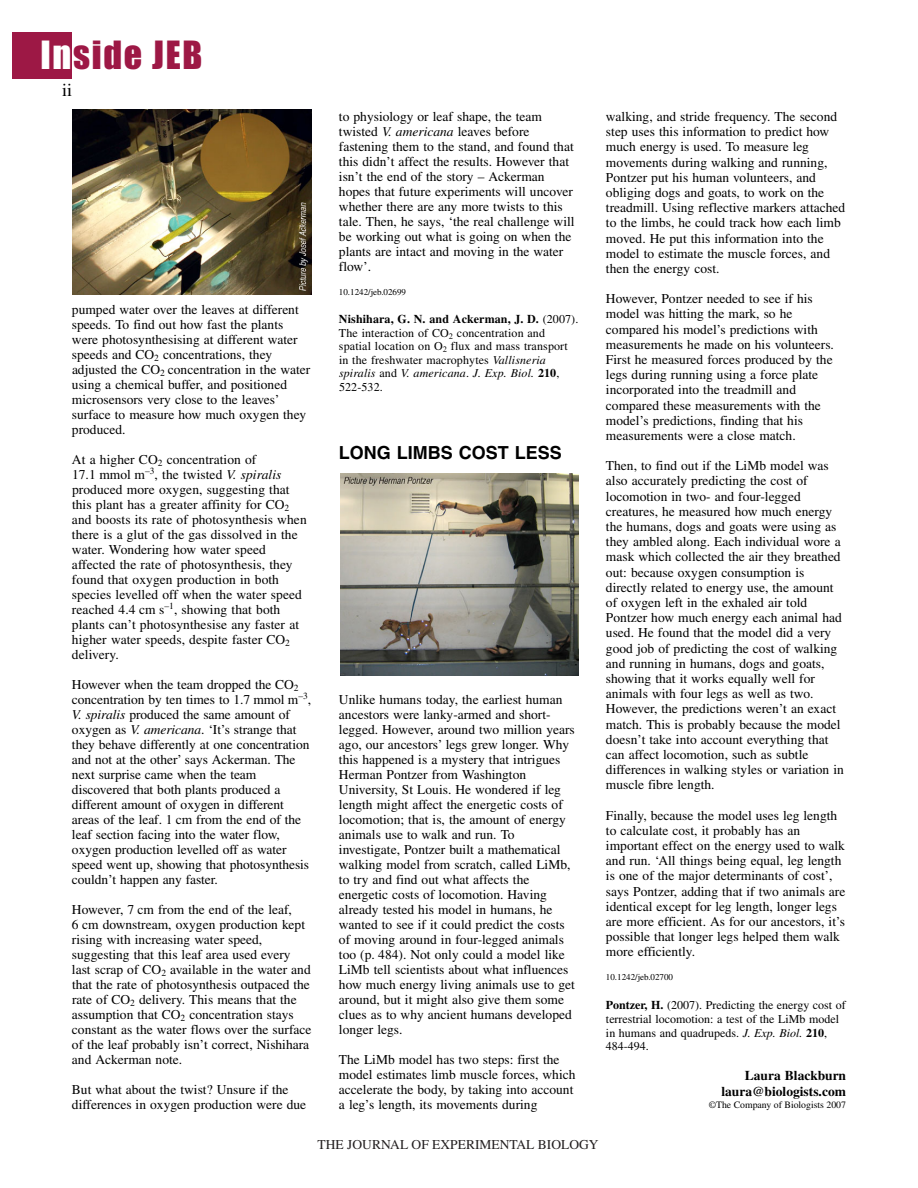
<style>
.page{position:relative;width:918px;height:1188px;background:#fff}
.page>*{position:absolute;margin:0;border:0;box-sizing:border-box;transform-origin:0 0}
.t1{font:36px "Impact";letter-spacing:.05em;color:#9d1845}
.t2{font:700 18px "Helvetica";color:#000}
.t3{font:18px "Times";color:#000}
.t4{font:13.5px/15px "Times";color:#000}
.t5{font:700 13.5px/15.1px "Times";color:#000;text-align:right}
.t6{font:13.5px "Times";color:#231f20}
.t7{font:12px/13.5px "Times";letter-spacing:.01em;color:#000}
.t8{font:9.75px "Times";color:#000}
.t9{font:9px "Times";color:#000}
.s1{color:#fff}
.s2{font-style:italic}
.s3{font-weight:700}
</style>
<div class="page">
<div style="left:12px;top:32px;width:60px;height:46px;background:#9d1845"></div>
<img style="left:72px;top:110px;width:239px;height:185px">
<img style="left:340px;top:473px;width:239px;height:203px">
<h1 class="t1" style="left:40px;top:44px;width:163px"><span class="s1">In</span>side JEB</h1>
<h2 class="t3" style="left:62px;top:84px;width:12px">ii</h2>
<p class="t4" style="left:339px;top:110px;width:237px">to physiology or leaf shape, the team twisted <span class="s2">V. americana</span> leaves before fastening them to the stand, and found that this didn’t affect the results. However that isn’t the end of the story – Ackerman hopes that future experiments will uncover whether there are any more twists to this tale. Then, he says, ‘the real challenge will be working out what is going on when the plants are intact and moving in the water flow’.</p>
<p class="t9" style="left:339px;top:289px;width:69px">10.1242/jeb.02699</p>
<p class="t7" style="left:339px;top:314px;width:241px"><span class="s3">Nishihara, G. N. and Ackerman, J. D.</span> (2007).<br>The interaction of CO<sub>2</sub> concentration and spatial location on O<sub>2</sub> flux and mass transport in the freshwater macrophytes <span class="s2">Vallisneria spiralis</span> and <span class="s2">V. americana</span>. <span class="s2">J. Exp. Biol.</span> <span class="s3">210</span>, 522-532.</p>
<p class="t4" style="left:606px;top:110px;width:241px">walking, and stride frequency. The second step uses this information to predict how much energy is used. To measure leg movements during walking and running, Pontzer put his human volunteers, and obliging dogs and goats, to work on the treadmill. Using reflective markers attached to the limbs, he could track how each limb moved. He put this information into the model to estimate the muscle forces, and then the energy cost.</p>
<p class="t4" style="left:606px;top:292px;width:230px">However, Pontzer needed to see if his model was hitting the mark, so he compared his model’s predictions with measurements he made on his volunteers.<br>First he measured forces produced by the legs during running using a force plate incorporated into the treadmill and compared these measurements with the model’s predictions, finding that his measurements were a close match.</p>
<p class="t4" style="left:606px;top:459px;width:239px">Then, to find out if the LiMb model was also accurately predicting the cost of locomotion in two- and four-legged creatures, he measured how much energy the humans, dogs and goats were using as they ambled along. Each individual wore a mask which collected the air they breathed out: because oxygen consumption is directly related to energy use, the amount of oxygen left in the exhaled air told Pontzer how much energy each animal had used. He found that the model did a very good job of predicting the cost of walking and running in humans, dogs and goats, showing that it works equally well for animals with four legs as well as two.<br>However, the predictions weren’t an exact match. This is probably because the model doesn’t take into account everything that can affect locomotion, such as subtle differences in walking styles or variation in muscle fibre length.</p>
<p class="t4" style="left:606px;top:809px;width:241px">Finally, because the model uses leg length to calculate cost, it probably has an important effect on the energy used to walk and run. ‘All things being equal, leg length is one of the major determinants of cost’, says Pontzer, adding that if two animals are identical except for leg length, longer legs are more efficient. As for our ancestors, it’s possible that longer legs helped them walk more efficiently.</p>
<p class="t9" style="left:606px;top:974px;width:69px">10.1242/jeb.02700</p>
<p class="t7" style="left:606px;top:999px;width:241px"><span class="s3">Pontzer, H.</span> (2007). Predicting the energy cost of terrestrial locomotion: a test of the LiMb model in humans and quadrupeds. <span class="s2">J. Exp. Biol.</span> <span class="s3">210</span>, 484-494.</p>
<p class="t5" style="left:721px;top:1070px;width:126px">Laura Blackburn laura@biologists.com</p>
<p class="t8" style="left:709px;top:1101px;width:139px">©The Company of Biologists 2007</p>
<p class="t4" style="left:72px;top:303px;width:240px">pumped water over the leaves at different speeds. To find out how fast the plants were photosynthesising at different water speeds and CO<sub>2</sub> concentrations, they adjusted the CO<sub>2</sub> concentration in the water using a chemical buffer, and positioned microsensors very close to the leaves’ surface to measure how much oxygen they produced.</p>
<p class="t4" style="left:72px;top:453px;width:236px">At a higher CO<sub>2</sub> concentration of 17.1<span class="s1">·</span>mmol<span class="s1">·</span>m<sup>–3</sup>, the twisted <span class="s2">V. spiralis </span>produced more oxygen, suggesting that this plant has a greater affinity for CO<sub>2 </sub>and boosts its rate of photosynthesis when there is a glut of the gas dissolved in the water. Wondering how water speed affected the rate of photosynthesis, they found that oxygen production in both species levelled off when the water speed reached 4.4<span class="s1">·</span>cm<span class="s1">·</span>s<sup>–1</sup>, showing that both plants can’t photosynthesise any faster at higher water speeds, despite faster CO<sub>2 </sub>delivery.</p>
<p class="t4" style="left:72px;top:678px;width:241px">However when the team dropped the CO<sub>2 </sub>concentration by ten times to 1.7<span class="s1">·</span>mmol<span class="s1">·</span>m<sup>–3</sup>, <span class="s2">V. spiralis</span> produced the same amount of oxygen as <span class="s2">V. americana</span>. ‘It’s strange that they behave differently at one concentration and not at the other’ says Ackerman. The next surprise came when the team discovered that both plants produced a different amount of oxygen in different areas of the leaf. 1<span class="s1">·</span>cm from the end of the leaf section facing into the water flow, oxygen production levelled off as water speed went up, showing that photosynthesis couldn’t happen any faster.</p>
<p class="t4" style="left:72px;top:903px;width:241px">However, 7<span class="s1">·</span>cm from the end of the leaf, 6<span class="s1">·</span>cm downstream, oxygen production kept rising with increasing water speed, suggesting that this leaf area used every last scrap of CO<sub>2</sub> available in the water and that the rate of photosynthesis outpaced the rate of CO<sub>2</sub> delivery. This means that the assumption that CO<sub>2</sub> concentration stays constant as the water flows over the surface of the leaf probably isn’t correct, Nishihara and Ackerman note.</p>
<p class="t4" style="left:72px;top:1083px;width:236px">But what about the twist? Unsure if the differences in oxygen production were due</p>
<h2 class="t2" style="left:339px;top:446px;width:224px">LONG LIMBS COST LESS</h2>
<p class="t4" style="left:339px;top:693px;width:237px">Unlike humans today, the earliest human ancestors were lanky-armed and short&shy;legged. However, around two million years ago, our ancestors’ legs grew longer. Why this happened is a mystery that intrigues Herman Pontzer from Washington University, St Louis. He wondered if leg length might affect the energetic costs of locomotion; that is, the amount of energy animals use to walk and run. To investigate, Pontzer built a mathematical walking model from scratch, called LiMb, to try and find out what affects the energetic costs of locomotion. Having already tested his model in humans, he wanted to see if it could predict the costs of moving around in four-legged animals too (p.<span class="s1">·</span>484). Not only could a model like LiMb tell scientists about what influences how much energy living animals use to get around, but it might also give them some clues as to why ancient humans developed longer legs.</p>
<p class="t4" style="left:339px;top:1053px;width:238px">The LiMb model has two steps: first the model estimates limb muscle forces, which accelerate the body, by taking into account a leg’s length, its movements during</p>
<p class="t6" style="left:318px;top:1137px;width:282px">THE JOURNAL OF EXPERIMENTAL BIOLOGY</p>
</div>
